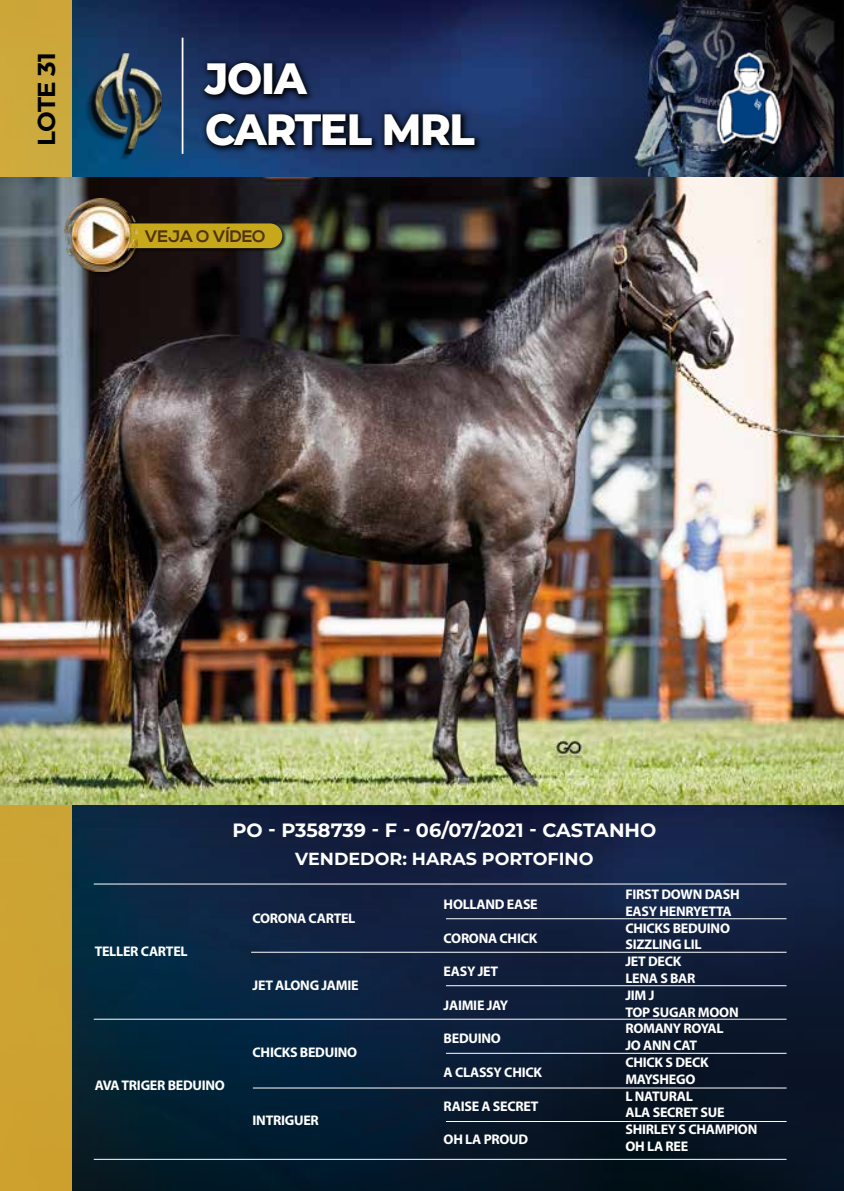
<style>
.page{position:relative;width:844px;height:1191px;background:#fff}
.page>*{position:absolute;margin:0;border:0;box-sizing:border-box;transform-origin:0 0}
.t1{font:800 43.75px "Montserrat";letter-spacing:-.03em;color:#fff;scale:.95 1}
.t2{font:700 24.5px "Montserrat";letter-spacing:-.035em;color:#000}
.t3{font:700 19.25px "Montserrat";color:#fff}
.t4{font:700 17.5px "Montserrat";color:#fff}
.t5{font:700 16.62px "Nexa";letter-spacing:-.01em;color:#50340f}
.t6{font:700 14px/16.8px "Myriad Pro";letter-spacing:-.02em;color:#fff}
</style>
<div class="page">
<img style="left:71px;top:0;width:772px;height:178px">
<svg style="left:71px;top:804px;width:772px;height:387px;background:#0d2038"></svg>
<svg style="left:532px;top:0;width:310px;height:178px;background:#202c45"></svg>
<hr style="left:94px;top:883px;width:692px;height:1px;background:#fff">
<hr style="left:94px;top:1158px;width:692px;height:1px;background:#fff">
<hr style="left:94px;top:1018px;width:692px;height:1px;background:#fff">
<hr style="left:251px;top:951px;width:535px;height:1px;background:#fff">
<hr style="left:446px;top:918px;width:340px;height:1px;background:#fff">
<hr style="left:446px;top:985px;width:340px;height:1px;background:#fff">
<hr style="left:446px;top:1052px;width:340px;height:1px;background:#fff">
<hr style="left:253px;top:1087px;width:533px;height:1px;background:#fff">
<hr style="left:446px;top:1121px;width:340px;height:1px;background:#fff">
<div style="left:0;top:0;width:71px;height:1191px;background:#cda434"></div>
<img style="left:84px;top:41px;width:90px;height:125px">
<img style="left:0;top:178px;width:843px;height:626px">
<hr style="left:182px;top:38px;width:1px;height:116px;background:#fff">
<svg style="left:199px;top:57px;width:285px;height:97px;background:#142449"></svg>
<img style="left:701px;top:34px;width:93px;height:125px">
<div style="left:64px;top:197px;width:223px;height:79px;background:#000;opacity:.75"></div>
<div style="left:75px;top:223px;width:207px;height:25px;background:#c7a81b;border-radius:12px"></div>
<img style="left:65px;top:198px;width:73px;height:73px">
<h2 class="t2" style="left:29px;top:146px;width:95px;rotate:-90deg">LOTE 31</h2>
<h1 class="t1" style="left:205px;top:47px;width:108px">JOIA</h1>
<h1 class="t1" style="left:205px;top:98px;width:285px">CARTEL MRL</h1>
<p class="t5" style="left:145px;top:227px;width:122px">VEJA O VÍDEO</p>
<h3 class="t3" style="left:232px;top:816px;width:425px">PO - P358739 - F - 06/07/2021 - CASTANHO</h3>
<p class="t4" style="left:295px;top:846px;width:299px">VENDEDOR: HARAS PORTOFINO</p>
<p class="t6" style="left:95px;top:942px;width:94px">TELLER CARTEL</p>
<p class="t6" style="left:95px;top:1076px;width:132px">AVA TRIGER BEDUINO</p>
<p class="t6" style="left:252px;top:909px;width:104px">CORONA CARTEL</p>
<p class="t6" style="left:252px;top:976px;width:107px">JET ALONG JAMIE</p>
<p class="t6" style="left:252px;top:1043px;width:106px">CHICKS BEDUINO</p>
<p class="t6" style="left:252px;top:1111px;width:68px">INTRIGUER</p>
<p class="t6" style="left:443px;top:895px;width:96px">HOLLAND EASE</p>
<p class="t6" style="left:443px;top:929px;width:95px">CORONA CHICK</p>
<p class="t6" style="left:443px;top:962px;width:56px">EASY JET</p>
<p class="t6" style="left:443px;top:996px;width:66px">JAIMIE JAY</p>
<p class="t6" style="left:443px;top:1029px;width:59px">BEDUINO</p>
<p class="t6" style="left:443px;top:1063px;width:100px">A CLASSY CHICK</p>
<p class="t6" style="left:443px;top:1097px;width:96px">RAISE A SECRET</p>
<p class="t6" style="left:443px;top:1130px;width:86px">OH LA PROUD</p>
<p class="t6" style="left:625px;top:885px;width:133px">FIRST DOWN DASH<br>EASY HENRYETTA<br>CHICKS BEDUINO<br>SIZZLING LIL<br>JET DECK<br>LENA S BAR<br>JIM J<br>TOP SUGAR MOON<br>ROMANY ROYAL<br>JO ANN CAT<br>CHICK S DECK<br>MAYSHEGO<br>L NATURAL<br>ALA SECRET SUE<br>SHIRLEY S CHAMPION<br>OH LA REE</p>
</div>
